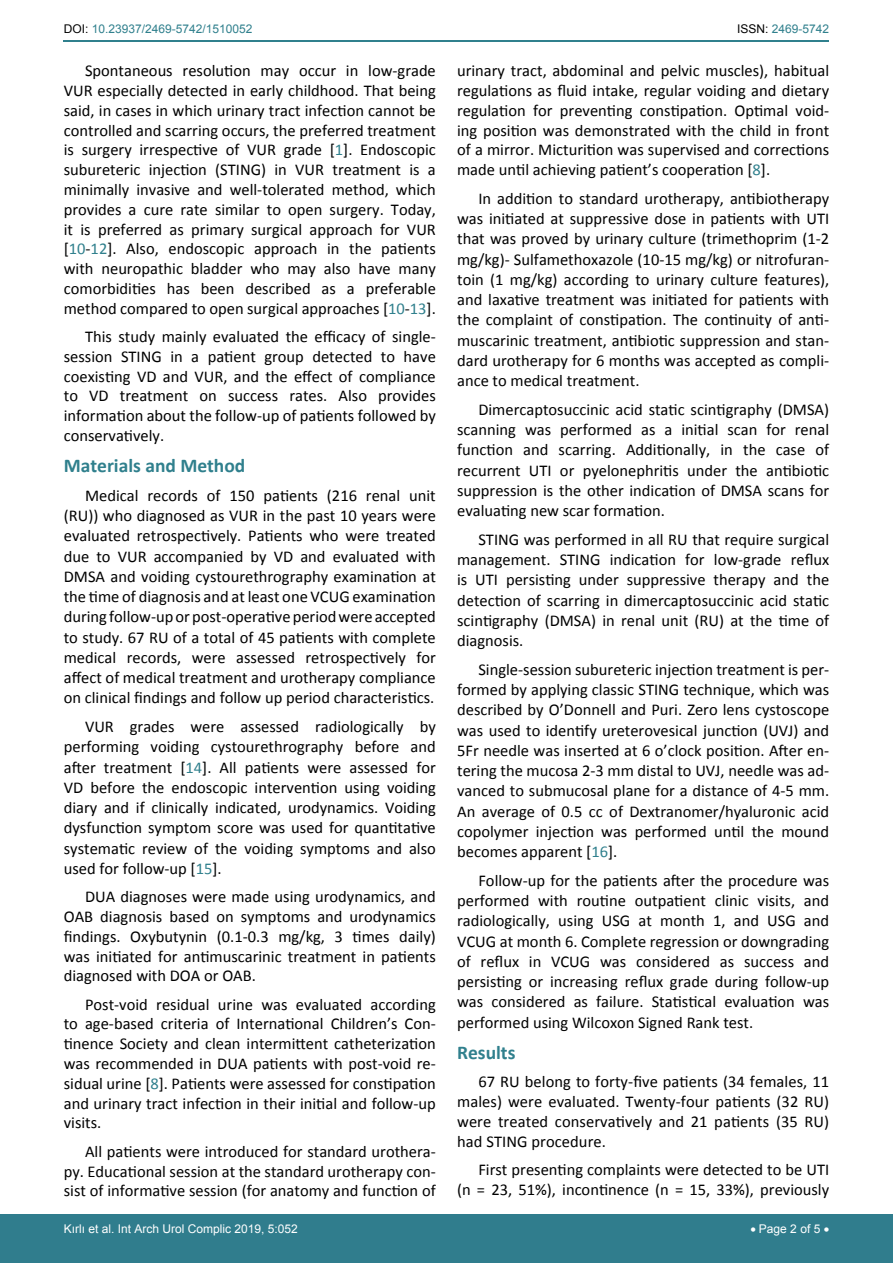
<style>
.page{position:relative;width:893px;height:1263px;background:#fff}
.page>*{position:absolute;margin:0;border:0;box-sizing:border-box;transform-origin:0 0}
.t1{font:700 19.5px "Calibri";color:#30808d}
.t2{font:16.5px/20.2px "Calibri";color:#000;text-align:justify}
.t3{font:12px "Arial";color:#fff}
.t4{font:12px "Arial";color:#30808d}
.s1{color:#000}
.s2{color:#30808d}
</style>
<div class="page">
<hr style="left:64px;top:40px;width:765px;height:2px;background:#30808d">
<div style="left:0;top:1215px;width:893px;height:48px;background:#307d8d"></div>
<p class="t4" style="left:64px;top:21px;width:190px"><span class="s1">DOI:</span> 10.23937/2469-5742/1510052</p>
<p class="t4" style="left:737px;top:21px;width:94px"><span class="s1">ISSN:</span> 2469-5742</p>
<p class="t2" style="left:64px;top:61px;width:374px;line-height:19.8px;text-indent:21px">Spontaneous resolution may occur in low-grade VUR especially detected in early childhood. That being said, in cases in which urinary tract infection cannot be controlled and scarring occurs, the preferred treatment is surgery irrespective of VUR grade [<span class="s2">1</span>]. Endoscopic subureteric injection (STING) in VUR treatment is a minimally invasive and well-tolerated method, which provides a cure rate similar to open surgery. Today, it is preferred as primary surgical approach for VUR [<span class="s2">10</span>-<span class="s2">12</span>]. Also, endoscopic approach in the patients with neuropathic bladder who may also have many comorbidities has been described as a preferable method compared to open surgical approaches [<span class="s2">10</span>-<span class="s2">13</span>].</p>
<p class="t2" style="left:64px;top:327px;width:374px;line-height:19.8px;text-indent:21px">This study mainly evaluated the efficacy of single&shy;session STING in a patient group detected to have coexisting VD and VUR, and the effect of compliance to VD treatment on success rates. Also provides information about the follow-up of patients followed by conservatively.</p>
<p class="t1" style="left:64px;top:453px;width:183px">Materials and Method</p>
<p class="t2" style="left:64px;top:485px;width:374px;text-indent:21px">Medical records of 150 patients (216 renal unit (RU)) who diagnosed as VUR in the past 10 years were evaluated retrospectively. Patients who were treated due to VUR accompanied by VD and evaluated with DMSA and voiding cystourethrography examination at the time of diagnosis and at least one VCUG examination during follow-up or post-operative period were accepted to study. 67 RU of a total of 45 patients with complete medical records, were assessed retrospectively for affect of medical treatment and urotherapy compliance on clinical findings and follow up period characteristics.</p>
<p class="t2" style="left:64px;top:716px;width:374px;text-indent:21px">VUR grades were assessed radiologically by performing voiding cystourethrography before and after treatment [<span class="s2">14</span>]. All patients were assessed for VD before the endoscopic intervention using voiding diary and if clinically indicated, urodynamics. Voiding dysfunction symptom score was used for quantitative systematic review of the voiding symptoms and also used for follow-up [<span class="s2">15</span>].</p>
<p class="t2" style="left:64px;top:887px;width:374px;line-height:19.8px;text-indent:21px">DUA diagnoses were made using urodynamics, and OAB diagnosis based on symptoms and urodynamics findings. Oxybutynin (0.1-0.3 mg/kg, 3 times daily) was initiated for antimuscarinic treatment in patients diagnosed with DOA or OAB.</p>
<p class="t2" style="left:64px;top:994px;width:374px;line-height:19.8px;text-indent:21px">Post-void residual urine was evaluated according to age-based criteria of International Children’s Con&shy;tinence Society and clean intermittent catheterization was recommended in DUA patients with post-void re&shy;sidual urine [<span class="s2">8</span>]. Patients were assessed for constipation and urinary tract infection in their initial and follow-up visits.</p>
<p class="t2" style="left:64px;top:1141px;width:374px;line-height:19.8px;text-indent:21px">All patients were introduced for standard urothera&shy;py. Educational session at the standard urotherapy con&shy;sist of informative session (for anatomy and function of</p>
<p class="t2" style="left:457px;top:61px;width:374px;line-height:19.8px">urinary tract, abdominal and pelvic muscles), habitual regulations as fluid intake, regular voiding and dietary regulation for preventing constipation. Optimal void&shy;ing position was demonstrated with the child in front of a mirror. Micturition was supervised and corrections made until achieving patient’s cooperation [<span class="s2">8</span>].</p>
<p class="t2" style="left:457px;top:188px;width:374px;text-indent:21px">In addition to standard urotherapy, antibiotherapy was initiated at suppressive dose in patients with UTI that was proved by urinary culture (trimethoprim (1-2 mg/kg)- Sulfamethoxazole (10-15 mg/kg) or nitrofuran&shy;toin (1 mg/kg) according to urinary culture features), and laxative treatment was initiated for patients with the complaint of constipation. The continuity of anti&shy;muscarinic treatment, antibiotic suppression and stan&shy;dard urotherapy for 6 months was accepted as compli&shy;ance to medical treatment.</p>
<p class="t2" style="left:457px;top:399px;width:374px;text-indent:21px">Dimercaptosuccinic acid static scintigraphy (DMSA) scanning was performed as a initial scan for renal function and scarring. Additionally, in the case of recurrent UTI or pyelonephritis under the antibiotic suppression is the other indication of DMSA scans for evaluating new scar formation.</p>
<p class="t2" style="left:457px;top:529px;width:374px;text-indent:21px">STING was performed in all RU that require surgical management. STING indication for low-grade reflux is UTI persisting under suppressive therapy and the detection of scarring in dimercaptosuccinic acid static scintigraphy (DMSA) in renal unit (RU) at the time of diagnosis.</p>
<p class="t2" style="left:457px;top:659px;width:374px;text-indent:21px">Single-session subureteric injection treatment is per&shy;formed by applying classic STING technique, which was described by O’Donnell and Puri. Zero lens cystoscope was used to identify ureterovesical junction (UVJ) and 5Fr needle was inserted at 6 o’clock position. After en&shy;tering the mucosa 2-3 mm distal to UVJ, needle was ad&shy;vanced to submucosal plane for a distance of 4-5 mm.<br>An average of 0.5 cc of Dextranomer/hyaluronic acid copolymer injection was performed until the mound becomes apparent [<span class="s2">16</span>].</p>
<p class="t2" style="left:457px;top:870px;width:374px;text-indent:21px">Follow-up for the patients after the procedure was performed with routine outpatient clinic visits, and radiologically, using USG at month 1, and USG and VCUG at month 6. Complete regression or downgrading of reflux in VCUG was considered as success and persisting or increasing reflux grade during follow-up was considered as failure. Statistical evaluation was performed using Wilcoxon Signed Rank test.</p>
<p class="t1" style="left:457px;top:1040px;width:60px">Results</p>
<p class="t2" style="left:457px;top:1072px;width:374px;line-height:19.8px;text-indent:21px">67 RU belong to forty-five patients (34 females, 11 males) were evaluated. Twenty-four patients (32 RU) were treated conservatively and 21 patients (35 RU) had STING procedure.</p>
<p class="t2" style="left:457px;top:1159px;width:374px;line-height:19.8px;text-align:right">First presenting complaints were detected to be UTI<br>(n = 23, 51%), incontinence (n = 15, 33%), previously</p>
<p class="t3" style="left:64px;top:1221px;width:236px">Kırlı et al. Int Arch Urol Complic 2019, 5:052</p>
<p class="t3" style="left:750px;top:1221px;width:80px">• Page 2 of 5 •</p>
</div>
